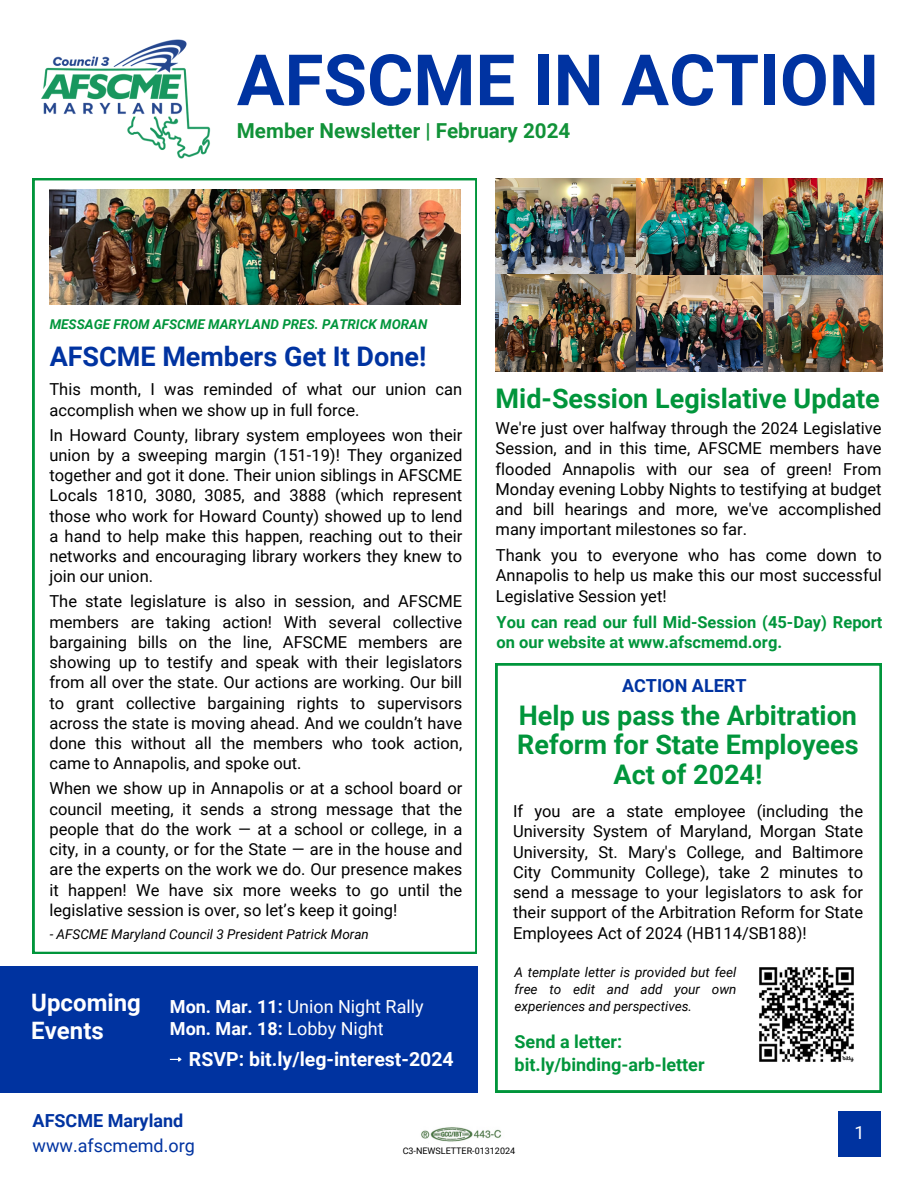
<style>
.page{position:relative;width:918px;height:1188px;background:#fff}
.page>*{position:absolute;margin:0;border:0;box-sizing:border-box;transform-origin:0 0}
.t1{font:700 70.95px "Roboto";color:#0033a1}
.t2{font:700 27px/29.2px "Roboto";color:#00953b;text-align:center}
.t3{font:700 27px "Roboto";color:#0033a1}
.t4{font:700 24px/28.2px "Roboto";color:#fff}
.t5{font:700 20.7px "Roboto";color:#119238}
.t6{font:700 19.5px "Roboto";color:#fff}
.t7{font:700 18px/22.5px "Roboto";color:#00953b}
.t8{font:18px "Roboto";color:#fff}
.t9{font:700 18px "Roboto";color:#0033a1}
.t10{font:700 18px "Roboto";color:#fff}
.t11{font:18px "Roboto";color:#0033a1}
.t12{font:16.5px/20.2px "Roboto";color:#000;text-align:justify}
.t13{font:700 16.5px/20.2px "Roboto";color:#00953b}
.t14{font:italic 13.5px/16.8px "Roboto";color:#000;text-align:justify}
.t15{font:italic 700 13.5px "Roboto";color:#00953b}
.t16{font:9px "Roboto";color:#000}
.s1{font-weight:700}
.s2{font-weight:400}
</style>
<div class="page">
<img style="left:41px;top:39px;width:170px;height:120px">
<div style="left:838px;top:1111px;width:43px;height:45px;background:#0033a0"></div>
<div style="left:0;top:966px;width:477px;height:126px;background:#0033a0"></div>
<img style="left:421px;top:1127px;width:80px;height:15px">
<svg style="left:33px;top:178px;width:444px;height:776px"></svg>
<img style="left:50px;top:190px;width:411px;height:115px">
<svg style="left:496px;top:663px;width:385px;height:429px"></svg>
<svg style="left:170px;top:1057px;width:12px;height:5px"></svg>
<img style="left:496px;top:178px;width:386px;height:194px">
<img style="left:754px;top:966px;width:109px;height:106px">
<h3 class="t1" style="left:237px;top:39px;width:643px">AFSCME IN ACTION</h3>
<p class="t5" style="left:237px;top:119px;width:335px">Member Newsletter | February 2024</p>
<p class="t15" style="left:50px;top:316px;width:379px">MESSAGE FROM AFSCME MARYLAND PRES. PATRICK MORAN</p>
<p class="t3" style="left:50px;top:341px;width:378px">AFSCME Members Get It Done!</p>
<p class="t12" style="left:49px;top:380px;width:414px">This month, I was reminded of what our union can accomplish when we show up in full force.</p>
<p class="t12" style="left:49px;top:425px;width:414px">In Howard County, library system employees won their union by a sweeping margin (151-19)! They organized together and got it done. Their union siblings in AFSCME Locals 1810, 3080, 3085, and 3888 (which represent those who work for Howard County) showed up to lend a hand to help make this happen, reaching out to their networks and encouraging library workers they knew to join our union.</p>
<p class="t12" style="left:49px;top:592px;width:414px">The state legislature is also in session, and AFSCME members are taking action! With several collective bargaining bills on the line, AFSCME members are showing up to testify and speak with their legislators from all over the state. Our actions are working. Our bill to grant collective bargaining rights to supervisors across the state is moving ahead. And we couldn’t have done this without all the members who took action, came to Annapolis, and spoke out.</p>
<p class="t12" style="left:49px;top:779px;width:414px">When we show up in Annapolis or at a school board or council meeting, it sends a strong message that the people that do the work — at a school or college, in a city, in a county, or for the State — are in the house and are the experts on the work we do. Our presence makes it happen! We have six more weeks to go until the legislative session is over, so let’s keep it going!</p>
<p class="t14" style="left:50px;top:926px;width:321px">- AFSCME Maryland Council 3 President Patrick Moran</p>
<p class="t4" style="left:31px;top:989px;width:111px">Upcoming<br>Events</p>
<h6 class="t8" style="left:170px;top:996px;width:255px"><span class="s1">Mon. Mar. 11:</span> Union Night Rally</h6>
<h5 class="t10" style="left:170px;top:1019px;width:215px">Mon. Mar. 18: <span class="s2">Lobby Night</span></h5>
<p class="t6" style="left:189px;top:1048px;width:266px">RSVP: bit.ly/leg-interest-2024</p>
<p class="t2" style="left:496px;top:384px;width:386px">Mid-Session Legislative Update</p>
<h2 class="t12" style="left:496px;top:418px;width:387px">We're just over halfway through the 2024 Legislative Session, and in this time, AFSCME members have flooded Annapolis with our sea of green! From Monday evening Lobby Nights to testifying at budget and bill hearings and more, we've accomplished many important milestones so far.</h2>
<p class="t12" style="left:496px;top:545px;width:387px">Thank you to everyone who has come down to Annapolis to help us make this our most successful Legislative Session yet!</p>
<p class="t13" style="left:497px;top:612px;width:387px">You can read our full Mid-Session (45-Day) Report on our website at www.afscmemd.org.</p>
<p class="t9" style="left:622px;top:675px;width:126px">ACTION ALERT</p>
<h2 class="t2" style="left:517px;top:701px;width:343px">Help us pass the Arbitration<br>Reform for State Employees<br>Act of 2024!</h2>
<p class="t12" style="left:513px;top:801px;width:351px">If you are a state employee (including the University System of Maryland, Morgan State University, St. Mary's College, and Baltimore City Community College), take 2 minutes to send a message to your legislators to ask for their support of the Arbitration Reform for State Employees Act of 2024 (HB114/SB188)!</p>
<h6 class="t14" style="left:515px;top:964px;width:223px">A template letter is provided but feel free to edit and add your own experiences and perspectives.</h6>
<p class="t7" style="left:515px;top:1031px;width:192px">Send a letter: bit.ly/binding-arb-letter</p>
<p class="t9" style="left:33px;top:1110px;width:152px">AFSCME Maryland</p>
<h4 class="t11" style="left:33px;top:1135px;width:164px">www.afscmemd.org</h4>
<p class="t16" style="left:403px;top:1146px;width:114px">C3-NEWSLETTER-01312024</p>
<p class="t8" style="left:854px;top:1122px;width:12px">1</p>
</div>
